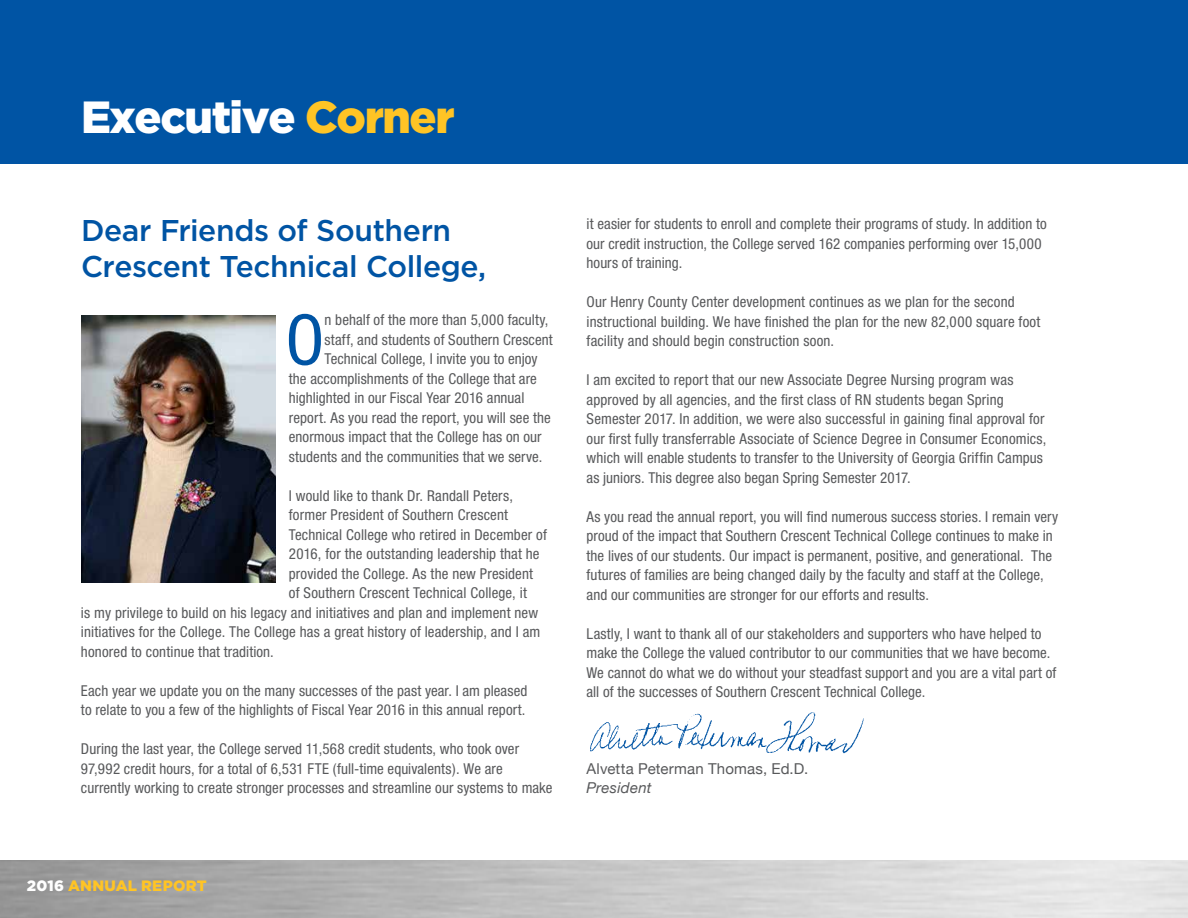
<style>
.page{position:relative;width:1188px;height:918px;background:#fff}
.page>*{position:absolute;margin:0;border:0;box-sizing:border-box;transform-origin:0 0}
.t1{font:condensed 69.6px "Helvetica Neue";color:#0054a4}
.t2{font:900 45px "Gotham";letter-spacing:-.03em;color:#fff}
.t3{font:500 30px/36px "Gotham";letter-spacing:-.015em;color:#0054a4}
.t4{font:condensed 15px/19.5px "Helvetica Neue";letter-spacing:.01em;color:#58595b}
.t5{font:15px "Helvetica Neue";letter-spacing:.01em;color:#58595b}
.t6{font:900 15px "Gotham";letter-spacing:.015em;color:#ffc425}
.t7{font:italic 15px "Helvetica Neue";letter-spacing:.015em;color:#58595b}
.s1{color:#ffc425}
.s2{color:#fff}
</style>
<div class="page">
<img style="left:590px;top:712px;width:274px;height:42px">
<img style="left:81px;top:315px;width:194px;height:268px">
<div style="left:0;top:0;width:1188px;height:164px;background:#0054a4"></div>
<h2 class="t2" style="left:81px;top:89px;width:375px">Executive <span class="s1">Corner</span></h2>
<h3 class="t3" style="left:81px;top:213px;width:407px">Dear Friends of Southern<br>Crescent Technical College,</h3>
<h1 class="t1" style="left:286px;top:300px;width:40px">O</h1>
<p class="t4" style="left:325px;top:310px;width:225px">n behalf of the more than 5,000 faculty,</p>
<p class="t4" style="left:325px;top:330px;width:230px">staff, and students of Southern Crescent</p>
<p class="t4" style="left:325px;top:349px;width:215px">Technical College, I invite you to enjoy</p>
<p class="t4" style="left:289px;top:369px;width:250px">the accomplishments of the College that are</p>
<p class="t4" style="left:289px;top:388px;width:237px">highlighted in our Fiscal Year 2016 annual</p>
<p class="t4" style="left:289px;top:408px;width:263px">report. As you read the report, you will see the</p>
<p class="t4" style="left:289px;top:427px;width:254px">enormous impact that the College has on our</p>
<p class="t4" style="left:289px;top:447px;width:255px">students and the communities that we serve.</p>
<p class="t4" style="left:289px;top:486px;width:226px">I would like to thank Dr. Randall Peters,</p>
<p class="t4" style="left:289px;top:505px;width:221px">former President of Southern Crescent</p>
<p class="t4" style="left:289px;top:525px;width:260px">Technical College who retired in December of</p>
<p class="t4" style="left:289px;top:544px;width:252px">2016, for the outstanding leadership that he</p>
<p class="t4" style="left:289px;top:564px;width:246px">provided the College. As the new President</p>
<p class="t4" style="left:289px;top:583px;width:239px">of Southern Crescent Technical College, it</p>
<p class="t4" style="left:81px;top:603px;width:459px">is my privilege to build on his legacy and initiatives and plan and implement new</p>
<p class="t4" style="left:81px;top:622px;width:461px">initiatives for the College. The College has a great history of leadership, and I am</p>
<p class="t4" style="left:81px;top:642px;width:194px">honored to continue that tradition.</p>
<p class="t4" style="left:81px;top:681px;width:448px">Each year we update you on the many successes of the past year. I am pleased to relate to you a few of the highlights of Fiscal Year 2016 in this annual report.</p>
<p class="t4" style="left:81px;top:739px;width:473px">During the last year, the College served 11,568 credit students, who took over<br>97,992 credit hours, for a total of 6,531 FTE (full-time equivalents). We are currently working to create stronger processes and streamline our systems to make</p>
<p class="t6" style="left:27px;top:877px;width:181px"><span class="s2">2016</span> ANNUAL REPORT</p>
<p class="t4" style="left:587px;top:214px;width:462px">it easier for students to enroll and complete their programs of study. In addition to our credit instruction, the College served 162 companies performing over 15,000 hours of training.</p>
<p class="t4" style="left:587px;top:292px;width:455px">Our Henry County Center development continues as we plan for the second instructional building. We have finished the plan for the new 82,000 square foot facility and should begin construction soon.</p>
<p class="t4" style="left:587px;top:370px;width:461px">I am excited to report that our new Associate Degree Nursing program was approved by all agencies, and the first class of RN students began Spring Semester 2017. In addition, we were also successful in gaining final approval for our first fully transferrable Associate of Science Degree in Consumer Economics, which will enable students to transfer to the University of Georgia Griffin Campus as juniors. This degree also began Spring Semester 2017.</p>
<p class="t4" style="left:587px;top:507px;width:473px">As you read the annual report, you will find numerous success stories. I remain very proud of the impact that Southern Crescent Technical College continues to make in the lives of our students. Our impact is permanent, positive, and generational. The futures of families are being changed daily by the faculty and staff at the College, and our communities are stronger for our efforts and results.</p>
<p class="t4" style="left:587px;top:624px;width:471px">Lastly, I want to thank all of our stakeholders and supporters who have helped to make the College the valued contributor to our communities that we have become.<br>We cannot do what we do without your steadfast support and you are a vital part of all of the successes of Southern Crescent Technical College.</p>
<p class="t5" style="left:587px;top:756px;width:223px">Alvetta Peterman Thomas, Ed.D.</p>
<p class="t7" style="left:587px;top:776px;width:66px">President</p>
</div>
